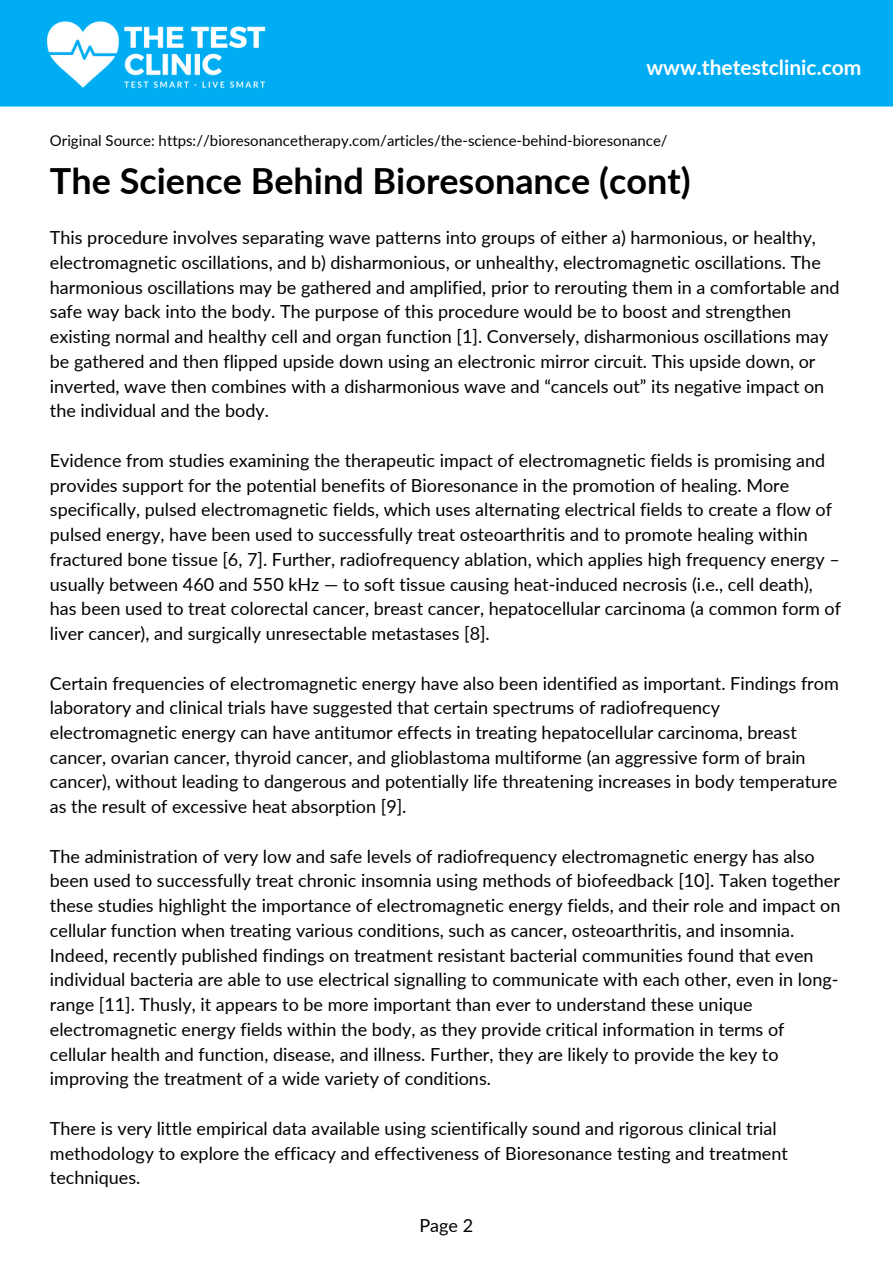
<style>
.page{position:relative;width:893px;height:1264px;background:#fff}
.page>*{position:absolute;margin:0;border:0;box-sizing:border-box;transform-origin:0 0}
.t1{font:700 36px "Lato";color:#000}
.t2{font:700 21px "Lato";color:#fff}
.t3{font:18px/24.8px "Lato";color:#000}
.t4{font:15px "Lato";color:#000}
</style>
<div class="page">
<div style="left:0;top:0;width:892px;height:107px;background:#00adf2"></div>
<img style="left:26px;top:8px;width:264px;height:92px">
<p class="t2" style="left:646px;top:54px;width:216px">www.thetestclinic.com</p>
<p class="t4" style="left:50px;top:131px;width:619px">Original Source: https://bioresonancetherapy.com/articles/the-science-behind-bioresonance/</p>
<h1 class="t1" style="left:50px;top:159px;width:642px">The Science Behind Bioresonance (cont)</h1>
<p class="t3" style="left:50px;top:225px;width:791px">This procedure involves separating wave patterns into groups of either a) harmonious, or healthy, electromagnetic oscillations, and b) disharmonious, or unhealthy, electromagnetic oscillations. The harmonious oscillations may be gathered and amplified, prior to rerouting them in a comfortable and safe way back into the body. The purpose of this procedure would be to boost and strengthen existing normal and healthy cell and organ function [1]. Conversely, disharmonious oscillations may be gathered and then flipped upside down using an electronic mirror circuit. This upside down, or inverted, wave then combines with a disharmonious wave and “cancels out” its negative impact on the individual and the body.</p>
<p class="t3" style="left:50px;top:447px;width:792px">Evidence from studies examining the therapeutic impact of electromagnetic fields is promising and provides support for the potential benefits of Bioresonance in the promotion of healing. More specifically, pulsed electromagnetic fields, which uses alternating electrical fields to create a flow of pulsed energy, have been used to successfully treat osteoarthritis and to promote healing within fractured bone tissue [6, 7]. Further, radiofrequency ablation, which applies high frequency energy – usually between 460 and 550 kHz — to soft tissue causing heat-induced necrosis (i.e., cell death), has been used to treat colorectal cancer, breast cancer, hepatocellular carcinoma (a common form of liver cancer), and surgically unresectable metastases [8].</p>
<p class="t3" style="left:50px;top:670px;width:790px">Certain frequencies of electromagnetic energy have also been identified as important. Findings from laboratory and clinical trials have suggested that certain spectrums of radiofrequency electromagnetic energy can have antitumor effects in treating hepatocellular carcinoma, breast cancer, ovarian cancer, thyroid cancer, and glioblastoma multiforme (an aggressive form of brain cancer), without leading to dangerous and potentially life threatening increases in body temperature as the result of excessive heat absorption [9].</p>
<p class="t3" style="left:50px;top:843px;width:791px">The administration of very low and safe levels of radiofrequency electromagnetic energy has also been used to successfully treat chronic insomnia using methods of biofeedback [10]. Taken together these studies highlight the importance of electromagnetic energy fields, and their role and impact on cellular function when treating various conditions, such as cancer, osteoarthritis, and insomnia.<br>Indeed, recently published findings on treatment resistant bacterial communities found that even individual bacteria are able to use electrical signalling to communicate with each other, even in long&shy;range [11]. Thusly, it appears to be more important than ever to understand these unique electromagnetic energy fields within the body, as they provide critical information in terms of cellular health and function, disease, and illness. Further, they are likely to provide the key to improving the treatment of a wide variety of conditions.</p>
<p class="t3" style="left:50px;top:1115px;width:739px">There is very little empirical data available using scientifically sound and rigorous clinical trial methodology to explore the efficacy and effectiveness of Bioresonance testing and treatment techniques.</p>
<p class="t3" style="left:419px;top:1212px;width:55px">Page 2</p>
</div>
